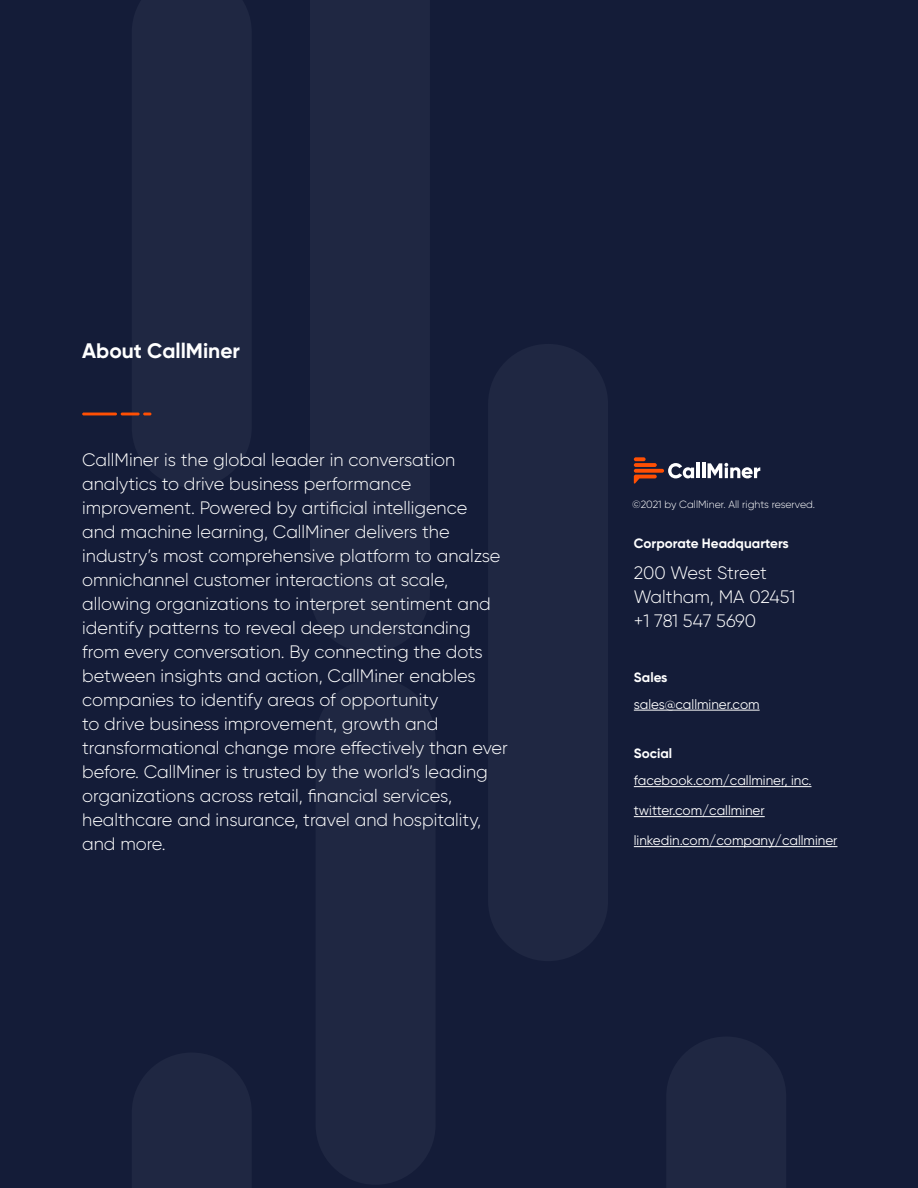
<style>
.page{position:relative;width:918px;height:1188px;background:#141c38}
.page>*{position:absolute;margin:0;border:0;box-sizing:border-box;transform-origin:0 0}
.t1{font:700 21px "Gilroy";color:#fff}
.END_PAGE_PARAGRAPH{font:300 18px/24px "Gilroy";color:#fff}
.END_PAGE_PARAGRAPH-2{font:300 18px "Gilroy";letter-spacing:-.02em;color:#fff}
.t2{font:13.5px "Gilroy";color:#fff}
.t3{font:700 13.5px "Gilroy";color:#fff}
.t4{font:300 10.5px "Gilroy";color:#fff}
</style>
<div class="page">
<div style="left:488px;top:344px;width:120px;height:617px;background:#1f2742;border-radius:60px"></div>
<div style="left:132px;top:0;width:119px;height:487px;background:#1f2742"></div>
<svg style="left:667px;top:1037px;width:119px;height:151px"></svg>
<svg style="left:132px;top:1053px;width:119px;height:135px"></svg>
<div style="left:310px;top:0;width:119px;height:652px;background:#1f2742"></div>
<div style="left:316px;top:679px;width:120px;height:506px;background:#1f2742;border-radius:60px"></div>
<hr style="left:82px;top:413px;width:35px;height:2px;background:#ff4f03">
<svg style="left:121px;top:413px;width:30px;height:2px"></svg>
<hr style="left:634px;top:710px;width:126px;height:1px;background:#fff">
<hr style="left:634px;top:786px;width:178px;height:1px;background:#fff">
<hr style="left:634px;top:816px;width:131px;height:1px;background:#fff">
<hr style="left:634px;top:846px;width:203px;height:1px;background:#fff">
<svg style="left:634px;top:463px;width:23px;height:4px"></svg>
<svg style="left:634px;top:475px;width:23px;height:9px"></svg>
<svg style="left:634px;top:457px;width:12px;height:4px"></svg>
<svg style="left:634px;top:469px;width:30px;height:4px"></svg>
<svg style="left:668px;top:463px;width:26px;height:15px"></svg>
<hr style="left:696px;top:463px;width:4px;height:15px;background:#fff">
<hr style="left:702px;top:463px;width:3px;height:15px;background:#fff">
<svg style="left:708px;top:463px;width:52px;height:15px"></svg>
<p class="t1" style="left:82px;top:338px;width:159px">About CallMiner</p>
<p class="END_PAGE_PARAGRAPH" style="left:82px;top:447px;width:427px">CallMiner is the global leader in conversation analytics to drive business performance improvement. Powered by artificial intelligence<br>and machine learning, CallMiner delivers the industry’s most comprehensive platform to analzse omnichannel customer interactions at scale, allowing organizations to interpret sentiment and identify patterns to reveal deep understanding from every conversation. By connecting the dots between insights and action, CallMiner enables companies to identify areas of opportunity<br>to drive business improvement, growth and transformational change more effectively than ever before. CallMiner is trusted by the world’s leading organizations across retail, financial services, healthcare and insurance, travel and hospitality, and more.</p>
<p class="t4" style="left:632px;top:497px;width:184px">©2021 by CallMiner. All rights reserved.</p>
<p class="t3" style="left:634px;top:535px;width:157px">Corporate Headquarters</p>
<p class="END_PAGE_PARAGRAPH" style="left:634px;top:560px;width:135px">200 West Street</p>
<p class="END_PAGE_PARAGRAPH" style="left:634px;top:584px;width:163px">Waltham, MA 02451</p>
<p class="END_PAGE_PARAGRAPH-2" style="left:634px;top:609px;width:124px">+1 781 547 5690</p>
<p class="t3" style="left:634px;top:669px;width:35px">Sales</p>
<p class="t2" style="left:634px;top:696px;width:127px">sales@callminer.com</p>
<p class="t3" style="left:634px;top:745px;width:40px">Social</p>
<p class="t2" style="left:634px;top:772px;width:179px">facebook.com/callminer, inc.</p>
<p class="t2" style="left:634px;top:802px;width:132px">twitter.com/callminer</p>
<p class="t2" style="left:634px;top:832px;width:205px">linkedin.com/company/callminer</p>
</div>
